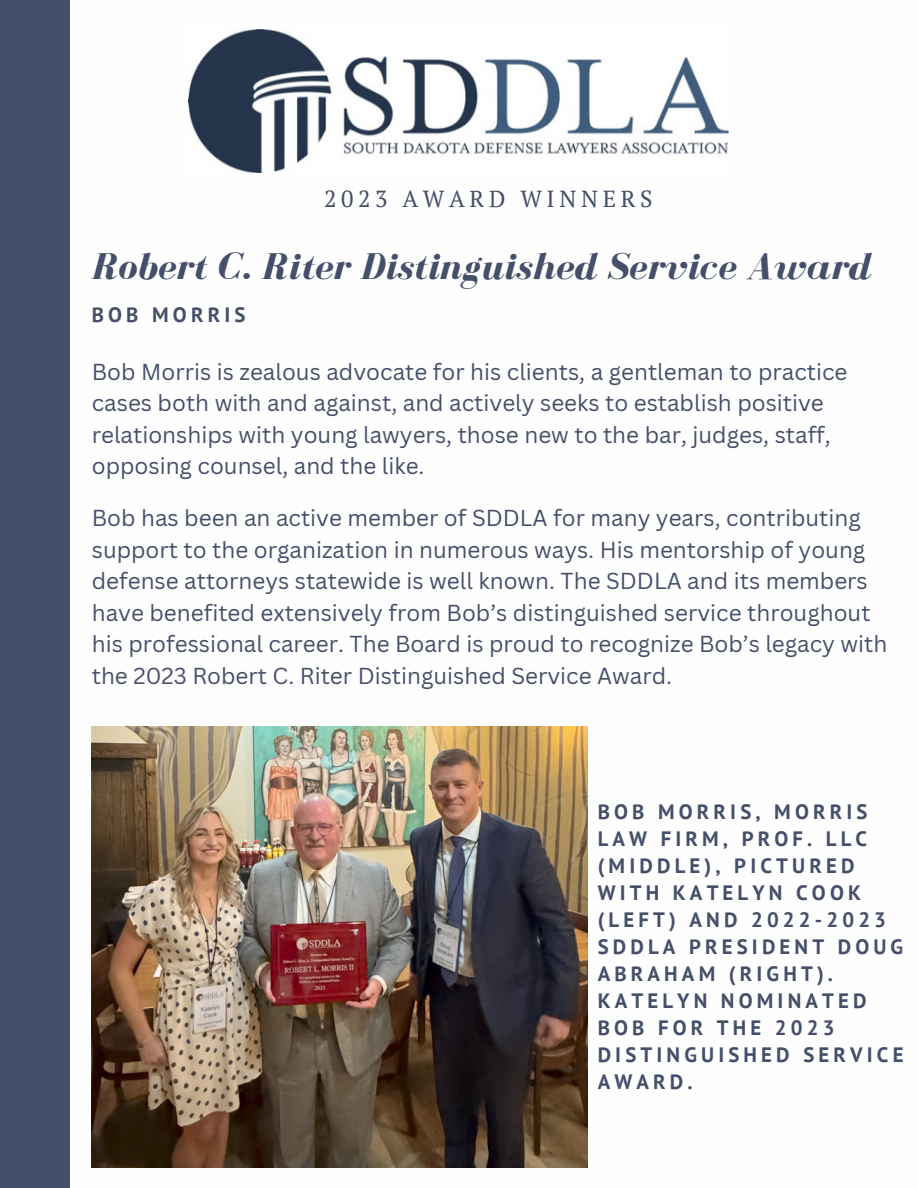
<style>
.page{position:relative;width:918px;height:1188px;background:#fff}
.page>*{position:absolute;margin:0;border:0;box-sizing:border-box;transform-origin:0 0}
.t1{font:italic 700 38.4px "Bodoni FLF";color:#454f69}
.t2{font:23.25px "PT Serif";letter-spacing:.2em;color:#454f69}
.t3{font:22.5px/31.5px "Canva Sans";color:#454f69}
.t4{font:700 20.85px/27px "PT Sans";letter-spacing:.2em;color:#454f69}
</style>
<div class="page">
<div style="left:0;top:0;width:70px;height:1188px;background:#454f69"></div>
<img style="left:189px;top:29px;width:540px;height:143px">
<img style="left:92px;top:727px;width:496px;height:441px">
<p class="t2" style="left:324px;top:183px;width:330px">2023 AWARD WINNERS</p>
<p class="t1" style="left:92px;top:246px;width:780px">Robert C. Riter Distinguished Service Award</p>
<p class="t4" style="left:92px;top:301px;width:155px">BOB MORRIS</p>
<p class="t3" style="left:92px;top:355px;width:757px">Bob Morris is zealous advocate for his clients, a gentleman to practice cases both with and against, and actively seeks to establish positive relationships with young lawyers, those new to the bar, judges, staff, opposing counsel, and the like.</p>
<p class="t3" style="left:92px;top:502px;width:797px">Bob has been an active member of SDDLA for many years, contributing support to the organization in numerous ways. His mentorship of young defense attorneys statewide is well known. The SDDLA and its members have benefited extensively from Bob’s distinguished service throughout his professional career. The Board is proud to recognize Bob’s legacy with the 2023 Robert C. Riter Distinguished Service Award.</p>
<p class="t4" style="left:598px;top:798px;width:271px">BOB MORRIS, MORRIS<br>LAW FIRM, PROF. LLC</p>
<p class="t4" style="left:598px;top:852px;width:307px">(MIDDLE), PICTURED<br>WITH KATELYN COOK (LEFT) AND 2022-2023<br>SDDLA PRESIDENT DOUG<br>ABRAHAM (RIGHT).<br>KATELYN NOMINATED<br>BOB FOR THE 2023<br>DISTINGUISHED SERVICE<br>AWARD.</p>
</div>
